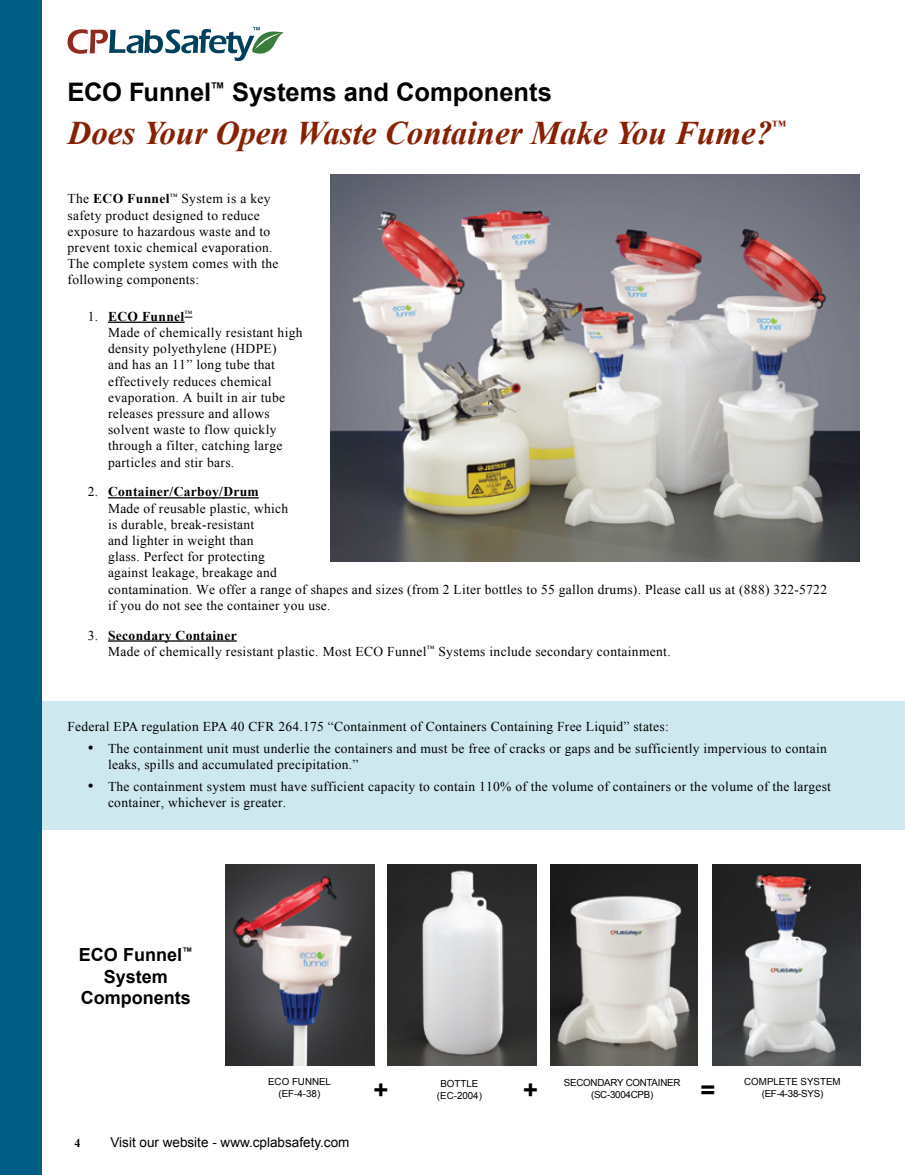
<style>
.page{position:relative;width:905px;height:1175px;background:#fff}
.page>*{position:absolute;margin:0;border:0;box-sizing:border-box;transform-origin:0 0}
.t1{font:italic 700 33px "Times New Roman";color:#882104}
.t2{font:700 25.5px "Arial";color:#000}
.t3{font:700 18px/21.6px "Arial";color:#000;text-align:center}
.t4{font:13.5px/16.2px "Times New Roman";letter-spacing:.02em;color:#000}
.t5{font:13.5px "Arial";color:#000}
.t6{font:italic 700 13.5px "Times New Roman";color:#882104}
.t7{font:700 12px "Times New Roman";color:#000}
.t8{font:9.75px/11.7px "Arial";color:#000;text-align:center}
.t9{font:9.75px/11.7px "Arial";letter-spacing:-.025em;color:#000;text-align:center}
.s1{font-weight:700}
.s2{font-size:16.5px}
</style>
<div class="page">
<div style="left:27px;top:701px;width:877px;height:129px;background:#cee8f0"></div>
<hr style="left:108px;top:321px;width:77px;height:2px;background:#000">
<hr style="left:108px;top:497px;width:151px;height:1px;background:#000">
<hr style="left:108px;top:640px;width:129px;height:1px;background:#000">
<img style="left:226px;top:864px;width:148px;height:201px">
<img style="left:388px;top:864px;width:148px;height:201px">
<img style="left:550px;top:864px;width:148px;height:201px">
<img style="left:712px;top:864px;width:148px;height:201px">
<svg style="left:68px;top:27px;width:216px;height:34px"></svg>
<img style="left:330px;top:175px;width:529px;height:387px">
<div style="left:0;top:0;width:42px;height:1174px;background:#005e85"></div>
<h2 class="t2" style="left:68px;top:75px;width:486px">ECO Funnel<sup>™</sup> Systems and Components</h2>
<h1 class="t1" style="left:68px;top:110px;width:706px">Does Your Open Waste Container Make You Fume?</h1>
<p class="t6" style="left:772px;top:116px;width:15px">™</p>
<p class="t4" style="left:67px;top:190px;width:212px">The <span class="s1">ECO Funnel</span><sup>™</sup> System is a key safety product designed to reduce exposure to hazardous waste and to prevent toxic chemical evaporation.<br>The complete system comes with the following components:</p>
<p class="t4" style="left:108px;top:308px;width:196px;text-indent:-20px">1. <span class="s1">ECO Funnel</span><sup>™<br></sup>Made of chemically resistant high density polyethylene (HDPE)<br>and has an 11” long tube that effectively reduces chemical evaporation. A built in air tube releases pressure and allows solvent waste to flow quickly through a filter, catching large particles and stir bars.</p>
<p class="t4" style="left:108px;top:483px;width:720px;text-indent:-20px">2. <span class="s1">Container/Carboy/Drum<br></span>Made of reusable plastic, which<br>is durable, break-resistant<br>and lighter in weight than<br>glass. Perfect for protecting<br>against leakage, breakage and<br>contamination. We offer a range of shapes and sizes (from 2 Liter bottles to 55 gallon drums). Please call us at (888) 322-5722 if you do not see the container you use.</p>
<p class="t4" style="left:108px;top:626px;width:564px;text-indent:-20px">3. <span class="s1">Secondary Container<br></span>Made of chemically resistant plastic. Most ECO Funnel<sup>™</sup> Systems include secondary containment.</p>
<p class="t4" style="left:68px;top:718px;width:602px">Federal EPA regulation EPA 40 CFR 264.175 “Containment of Containers Containing Free Liquid” states:</p>
<p class="t4" style="left:108px;top:740px;width:720px;text-indent:-20px"><span class="s2">•</span> The containment unit must underlie the containers and must be free of cracks or gaps and be sufficiently impervious to contain leaks, spills and accumulated precipitation.”</p>
<p class="t4" style="left:108px;top:778px;width:724px;text-indent:-20px"><span class="s2">•</span> The containment system must have sufficient capacity to contain 110% of the volume of containers or the volume of the largest container, whichever is greater.</p>
<h3 class="t3" style="left:79px;top:944px;width:115px">ECO Funnel<sup>™<br></sup>System<br>Components</h3>
<p class="t8" style="left:268px;top:1076px;width:64px">ECO FUNNEL (EF-4-38)</p>
<p class="t8" style="left:437px;top:1077px;width:46px">BOTTLE (EC-2004)</p>
<p class="t9" style="left:564px;top:1076px;width:118px">SECONDARY CONTAINER (SC-3004CPB)</p>
<p class="t8" style="left:744px;top:1076px;width:98px">COMPLETE SYSTEM (EF-4-38-SYS)</p>
<h2 class="t2" style="left:373px;top:1073px;width:16px">+</h2>
<h2 class="t2" style="left:523px;top:1073px;width:16px">+</h2>
<h2 class="t2" style="left:700px;top:1073px;width:16px">=</h2>
<p class="t7" style="left:75px;top:1134px;width:7px">4</p>
<p class="t5" style="left:110px;top:1133px;width:240px">Visit our website - www.cplabsafety.com</p>
</div>
